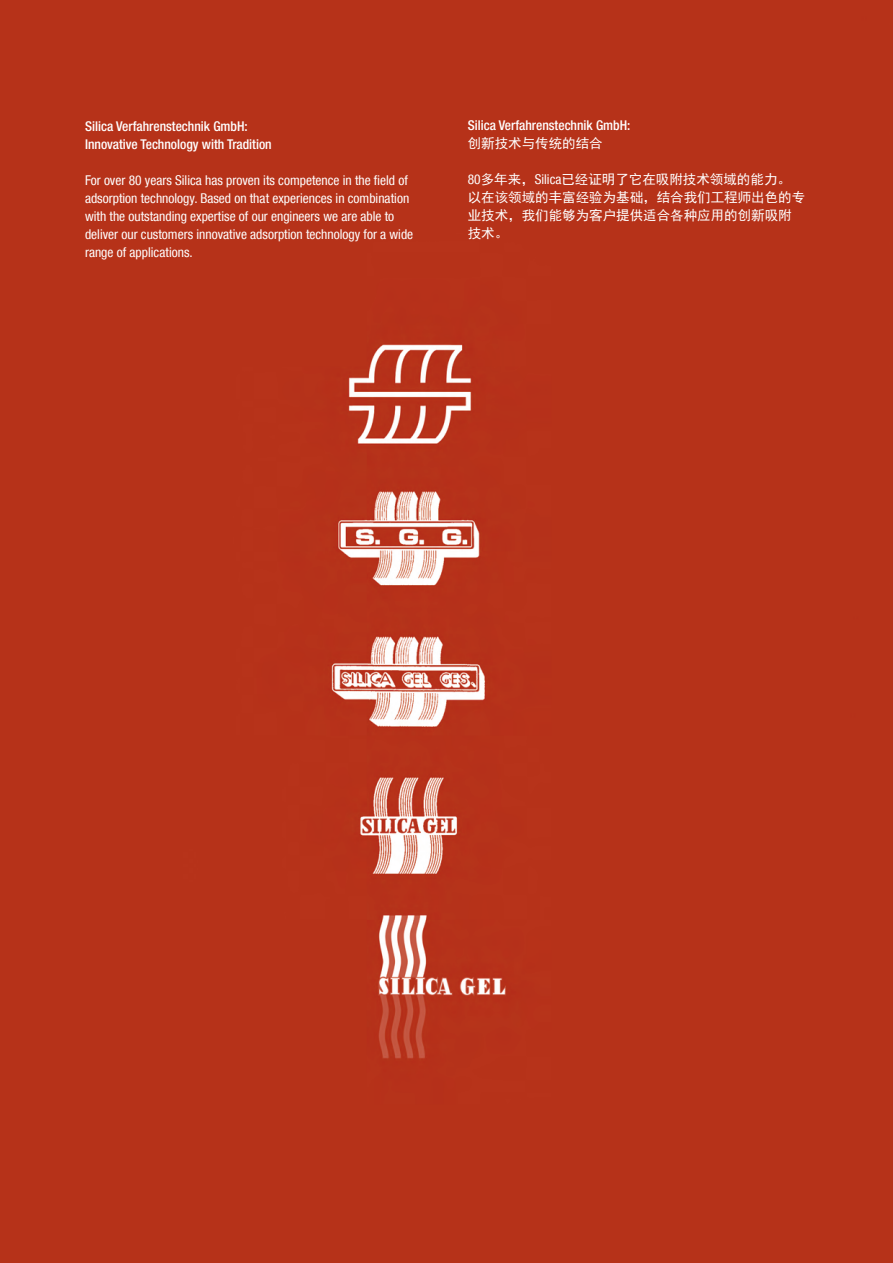
<style>
.page{position:relative;width:893px;height:1263px;background:#b63219}
.page>*{position:absolute;margin:0;border:0;box-sizing:border-box;transform-origin:0 0}
.t1{font:condensed 13.5px/18px "Helvetica Neue LT Com";color:#fff}
.t2{font:13.5px/18px "Sim Hei";color:#fff}
.t3{font:500 condensed 13.5px/18px "Helvetica Neue LT Com";color:#fff}
.s1{font-family:"Helvetica Neue LT Com";font-stretch:condensed}
</style>
<div class="page">
<p class="t3" style="left:85px;top:117px;width:188px">Silica Verfahrenstechnik GmbH:<br>Innovative Technology with Tradition</p>
<p class="t1" style="left:85px;top:171px;width:330px">For over 80 years Silica has proven its competence in the field of adsorption technology. Based on that experiences in combination with the outstanding expertise of our engineers we are able to deliver our customers innovative adsorption technology for a wide range of applications.</p>
<p class="t3" style="left:468px;top:116px;width:164px">Silica Verfahrenstechnik GmbH:</p>
<p class="t2" style="left:468px;top:135px;width:136px">创新技术与传统的结合</p>
<p class="t2" style="left:468px;top:171px;width:339px"><span class="s1">80</span>多年来，<span class="s1">Silica</span>已经证明了它在吸附技术领域的能力。以在该领域的丰富经验为基础，结合我们工程师出色的专业技术，我们能够为客户提供适合各种应用的创新吸附技术。</p>
</div>
